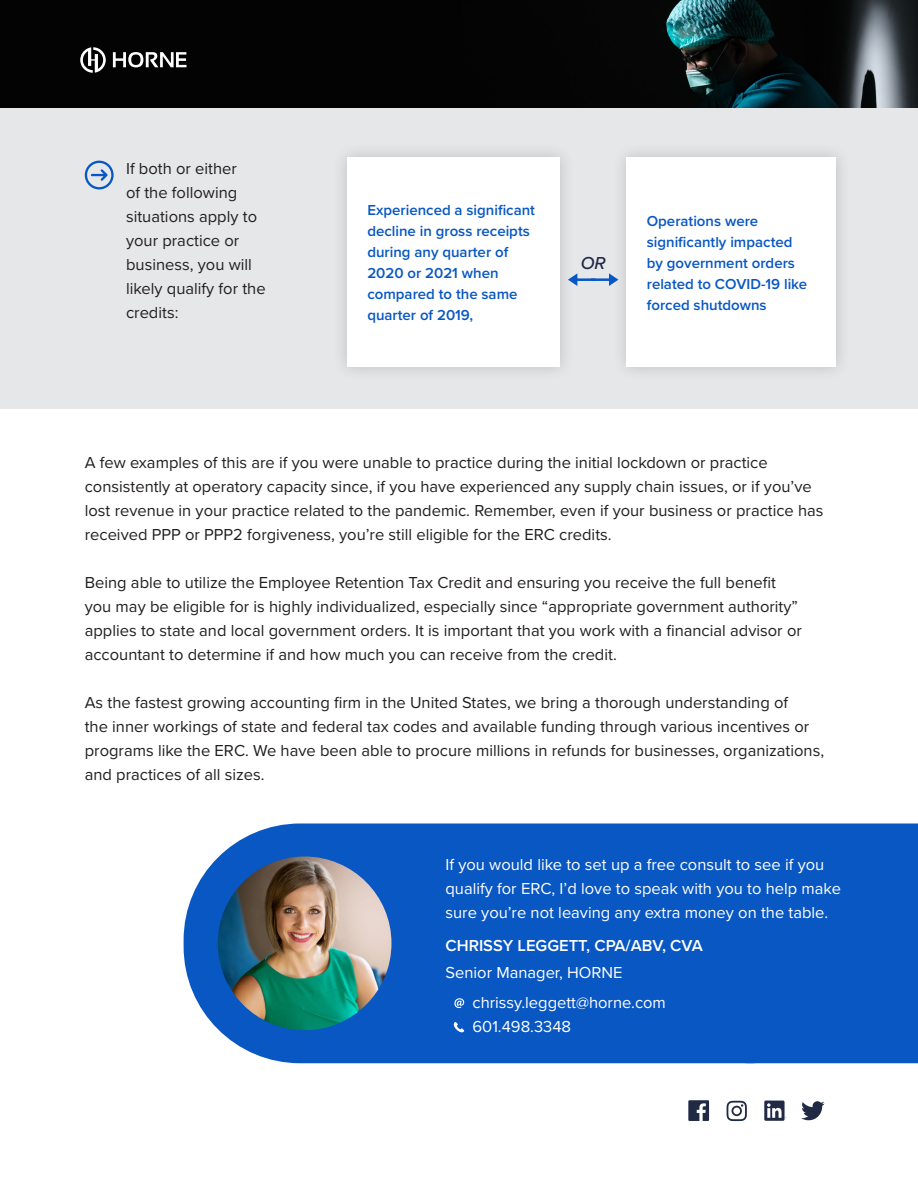
<style>
.page{position:relative;width:918px;height:1188px;background:#fff}
.page>*{position:absolute;margin:0;border:0;box-sizing:border-box;transform-origin:0 0}
.t1{font:italic 500 18px "Proxima Nova";color:#202945}
.t2{font:16.5px/24px "Proxima Nova";color:#231f20}
.t3{font:16.5px/24px "Proxima Nova";color:#fff}
.t4{font:600 16.5px "Proxima Nova";color:#fff}
.t5{font:600 15px/21px "Proxima Nova";color:#0857c3}
</style>
<div class="page">
<div style="left:0;top:108px;width:918px;height:301px;background:#e6e7e9"></div>
<div style="left:0;top:0;width:918px;height:108px;background:#030303"></div>
<img style="left:666px;top:0;width:252px;height:108px">
<svg style="left:113px;top:52px;width:74px;height:15px"></svg>
<svg style="left:80px;top:47px;width:26px;height:26px"></svg>
<div style="left:332px;top:142px;width:243px;height:240px;background:#231f20;opacity:.2"></div>
<div style="left:347px;top:157px;width:213px;height:209px;background:#fff"></div>
<div style="left:611px;top:142px;width:241px;height:240px;background:#231f20;opacity:.2"></div>
<div style="left:627px;top:157px;width:209px;height:209px;background:#fff"></div>
<div style="left:184px;top:824px;width:734px;height:239px;background:#0857c3"></div>
<img style="left:218px;top:857px;width:174px;height:173px;border-radius:87px">
<svg style="left:454px;top:998px;width:10px;height:10px"></svg>
<svg style="left:454px;top:1022px;width:10px;height:11px"></svg>
<div style="left:688px;top:1100px;width:21px;height:21px;background:#212a45"></div>
<svg style="left:697px;top:1103px;width:9px;height:18px"></svg>
<svg style="left:727px;top:1101px;width:20px;height:20px"></svg>
<svg style="left:764px;top:1101px;width:22px;height:20px"></svg>
<svg style="left:801px;top:1101px;width:24px;height:19px"></svg>
<svg style="left:85px;top:161px;width:29px;height:28px"></svg>
<svg style="left:568px;top:273px;width:50px;height:13px"></svg>
<p class="t2" style="left:126px;top:155px;width:141px">If both or either<br>of the following situations apply to your practice or business, you will likely qualify for the credits:</p>
<p class="t5" style="left:367px;top:199px;width:169px">Experienced a significant decline in gross receipts during any quarter of<br>2020 or 2021 when compared to the same quarter of 2019,</p>
<p class="t5" style="left:647px;top:210px;width:162px">Operations were significantly impacted by government orders related to COVID-19 like forced shutdowns</p>
<p class="t1" style="left:581px;top:253px;width:26px">OR</p>
<p class="t2" style="left:85px;top:450px;width:740px">A few examples of this are if you were unable to practice during the initial lockdown or practice consistently at operatory capacity since, if you have experienced any supply chain issues, or if you’ve lost revenue in your practice related to the pandemic. Remember, even if your business or practice has received PPP or PPP2 forgiveness, you’re still eligible for the ERC credits.</p>
<p class="t2" style="left:85px;top:570px;width:719px">Being able to utilize the Employee Retention Tax Credit and ensuring you receive the full benefit you may be eligible for is highly individualized, especially since “appropriate government authority” applies to state and local government orders. It is important that you work with a financial advisor or accountant to determine if and how much you can receive from the credit.</p>
<p class="t2" style="left:85px;top:690px;width:741px">As the fastest growing accounting firm in the United States, we bring a thorough understanding of<br>the inner workings of state and federal tax codes and available funding through various incentives or programs like the ERC. We have been able to procure millions in refunds for businesses, organizations, and practices of all sizes.</p>
<p class="t3" style="left:446px;top:851px;width:397px">If you would like to set up a free consult to see if you qualify for ERC, I’d love to speak with you to help make sure you’re not leaving any extra money on the table.</p>
<p class="t4" style="left:446px;top:933px;width:259px">CHRISSY LEGGETT, CPA/ABV, CVA</p>
<p class="t3" style="left:446px;top:959px;width:179px">Senior Manager, HORNE</p>
<p class="t3" style="left:472px;top:990px;width:195px">chrissy.leggett@horne.com</p>
<p class="t3" style="left:472px;top:1014px;width:100px">601.498.3348</p>
</div>
